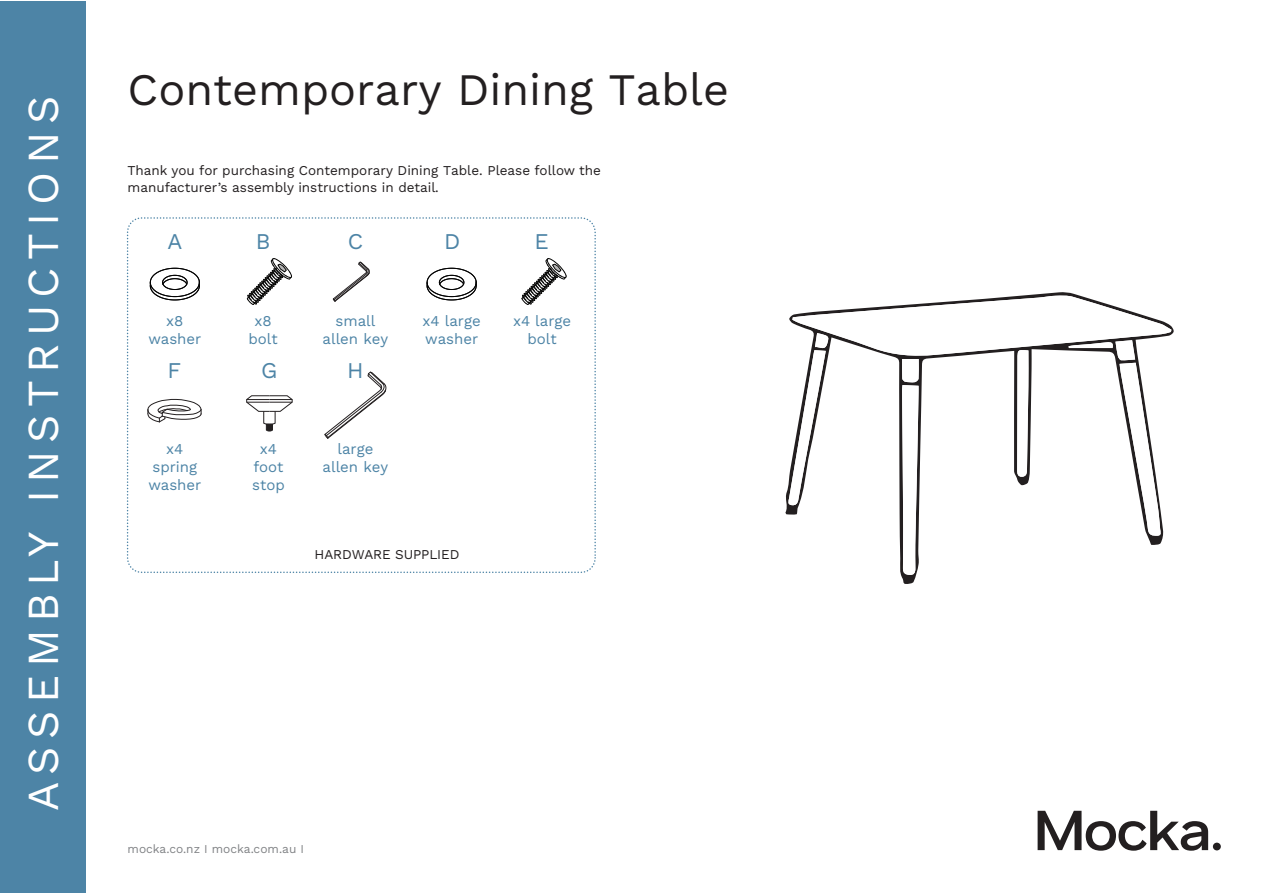
<style>
.page{position:relative;width:1263px;height:893px;background:#fff}
.page>*{position:absolute;margin:0;border:0;box-sizing:border-box;transform-origin:0 0}
.t1{font:45px "Work Sans";color:#231f20}
.t2{font:44.25px "Work Sans";letter-spacing:.17em;color:#fff}
.t3{font:22.5px "Work Sans";color:#4d84a6}
.t4{font:15px/18px "Work Sans";color:#4d84a6;text-align:center}
.t5{font:13.5px/16.5px "Work Sans";color:#231f20}
.t6{font:12px "Work Sans";color:#808285}
</style>
<div class="page">
<div style="left:0;top:1px;width:85px;height:891px;background:#4d84a6"></div>
<svg style="left:1037px;top:811px;width:171px;height:40px"></svg>
<div style="left:1213px;top:843px;width:8px;height:7px;background:#231f20;border-radius:50%"></div>
<div style="left:127px;top:217px;width:469px;height:356px;border:2px dashed #4d84a6;border-radius:14px"></div>
<svg style="left:787px;top:295px;width:384px;height:280px"></svg>
<svg style="left:150px;top:268px;width:50px;height:32px"></svg>
<svg style="left:427px;top:268px;width:50px;height:32px"></svg>
<svg style="left:147px;top:399px;width:55px;height:24px"></svg>
<svg style="left:247px;top:258px;width:45px;height:47px"></svg>
<svg style="left:521px;top:258px;width:45px;height:47px"></svg>
<svg style="left:333px;top:262px;width:37px;height:40px"></svg>
<svg style="left:325px;top:372px;width:61px;height:67px"></svg>
<svg style="left:246px;top:395px;width:47px;height:37px"></svg>
<h2 class="t2" style="left:10px;top:811px;width:717px;rotate:-90deg">ASSEMBLY INSTRUCTIONS</h2>
<h1 class="t1" style="left:128px;top:56px;width:603px">Contemporary Dining Table</h1>
<p class="t5" style="left:128px;top:162px;width:475px">Thank you for purchasing Contemporary Dining Table. Please follow the manufacturer’s assembly instructions in detail.</p>
<h3 class="t3" style="left:167px;top:224px;width:16px">A</h3>
<h3 class="t3" style="left:348px;top:224px;width:17px">C</h3>
<h3 class="t3" style="left:256px;top:224px;width:16px">B</h3>
<h3 class="t3" style="left:444px;top:224px;width:18px">D</h3>
<h3 class="t3" style="left:535px;top:224px;width:16px">E</h3>
<p class="t4" style="left:148px;top:311px;width:54px">x8 washer</p>
<p class="t4" style="left:249px;top:311px;width:31px">x8 bolt</p>
<p class="t4" style="left:323px;top:311px;width:67px">small allen key</p>
<p class="t4" style="left:423px;top:311px;width:60px;text-align:left">x4 large washer</p>
<p class="t4" style="left:513px;top:311px;width:60px">x4 large bolt</p>
<h3 class="t3" style="left:167px;top:353px;width:15px">F</h3>
<h3 class="t3" style="left:261px;top:353px;width:18px">G</h3>
<h3 class="t3" style="left:347px;top:353px;width:18px">H</h3>
<p class="t4" style="left:148px;top:440px;width:54px">x4 spring washer</p>
<p class="t4" style="left:252px;top:440px;width:34px">x4 foot stop</p>
<p class="t4" style="left:323px;top:440px;width:67px">large allen key</p>
<p class="t5" style="left:315px;top:546px;width:146px">HARDWARE SUPPLIED</p>
<p class="t6" style="left:128px;top:840px;width:178px">mocka.co.nz I mocka.com.au I</p>
</div>
